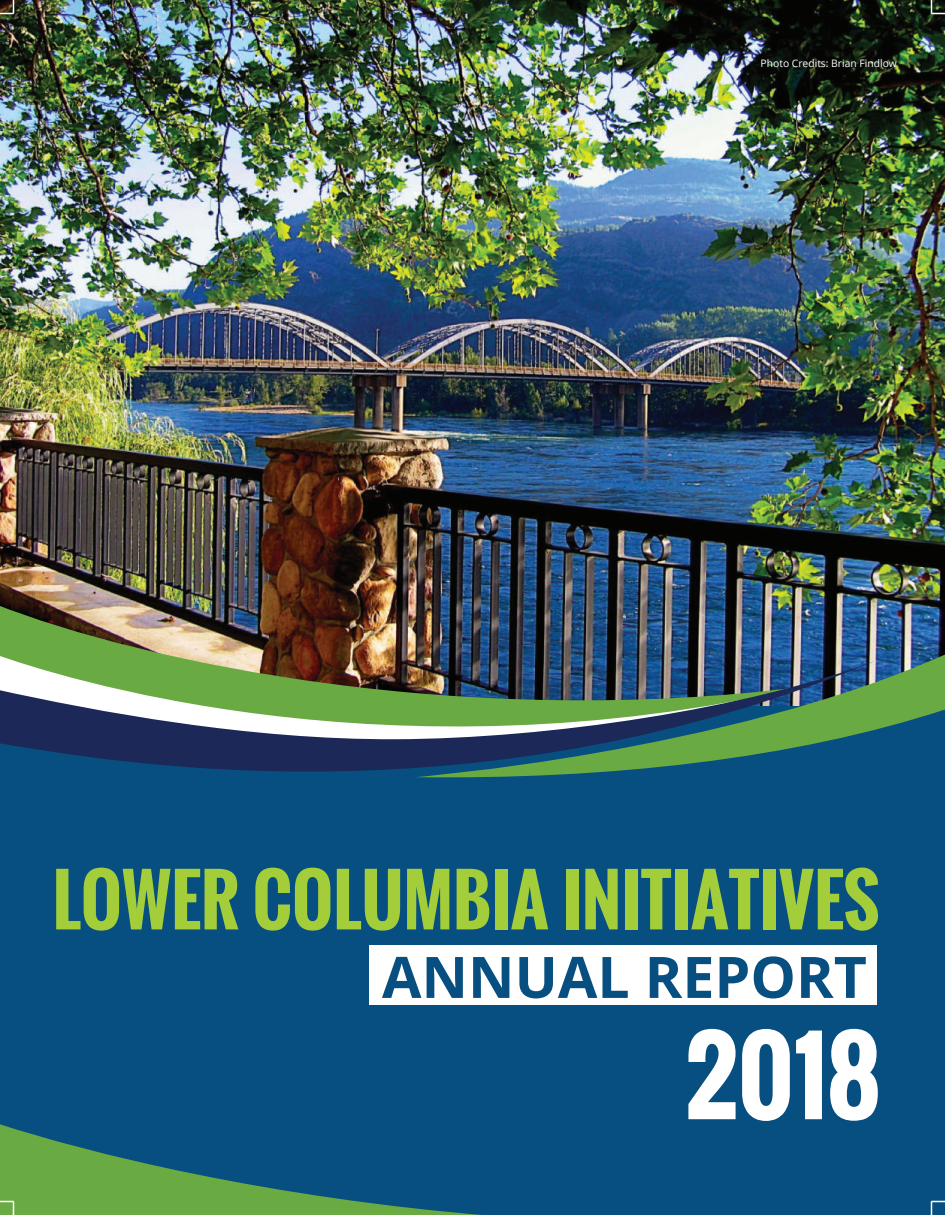
<style>
.page{position:relative;width:945px;height:1215px;background:#fff}
.page>*{position:absolute;margin:0;border:0;box-sizing:border-box;transform-origin:0 0}
.t1{font:700 100.8px "Oswald";color:#fff}
.t2{font:700 69px "Oswald";color:#a3cd39}
.t3{font:700 57.3px "Open Sans";color:#074f80}
.t4{font:10.35px "Open Sans";color:#fff}
</style>
<div class="page">
<div style="left:1px;top:0;width:944px;height:1215px;background:#074f80"></div>
<img style="left:1px;top:0;width:944px;height:654px">
<img style="left:1px;top:531px;width:764px;height:73px">
<img style="left:1px;top:604px;width:802px;height:57px">
<svg style="left:1px;top:661px;width:414px;height:111px;background:#627a71"></svg>
<img style="left:415px;top:654px;width:530px;height:124px">
<div style="left:369px;top:945px;width:508px;height:60px;background:#fff"></div>
<svg style="left:0;top:0;width:14px;height:14px"></svg>
<svg style="left:931px;top:0;width:14px;height:14px"></svg>
<svg style="left:931px;top:1201px;width:14px;height:14px"></svg>
<svg style="left:0;top:1124px;width:480px;height:91px"></svg>
<p class="t4" style="left:761px;top:56px;width:138px">Photo Credits: Brian Findlow</p>
<h2 class="t2" style="left:53px;top:848px;width:828px">LOWER COLUMBIA INITIATIVES</h2>
<h3 class="t3" style="left:382px;top:937px;width:486px">ANNUAL REPORT</h3>
<h1 class="t1" style="left:685px;top:1000px;width:197px">2018</h1>
</div>
